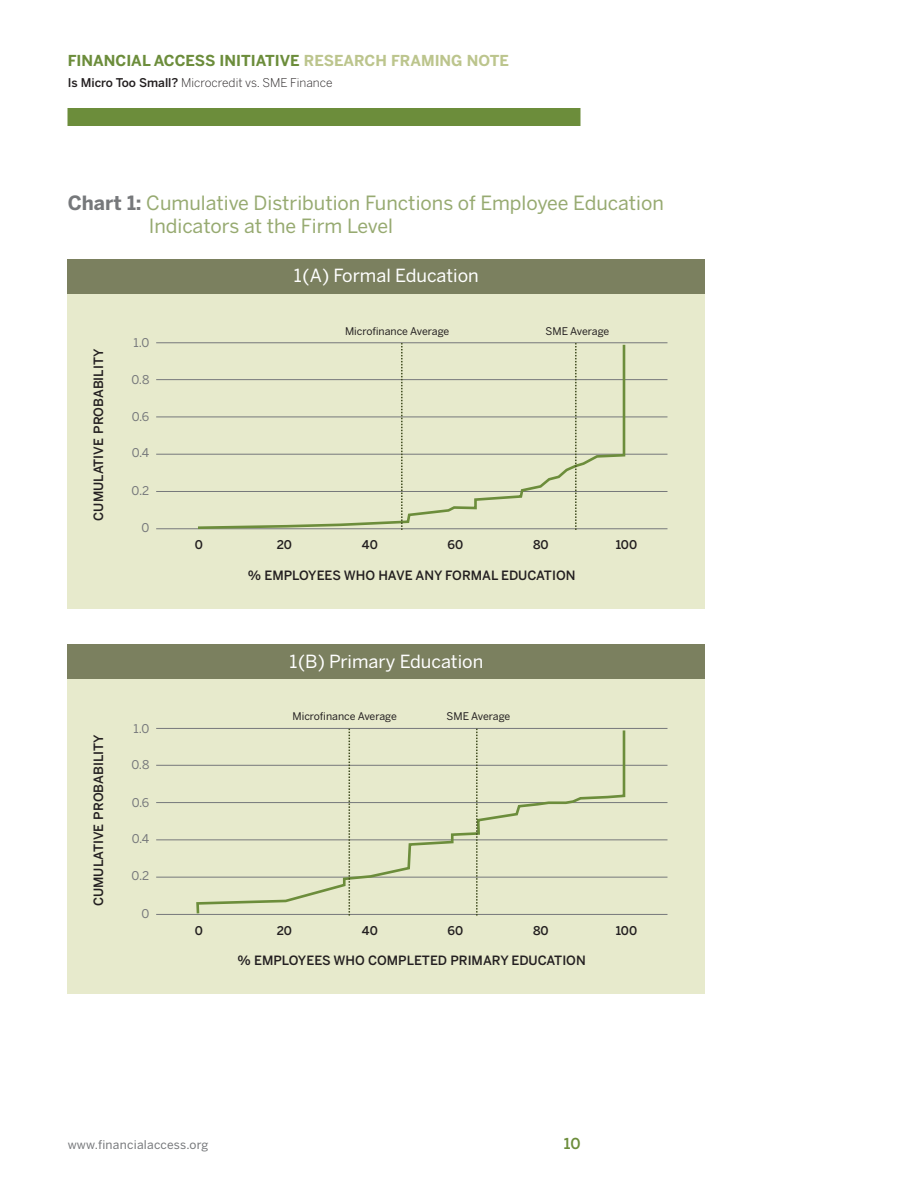
<style>
.page{position:relative;width:918px;height:1188px;background:#fff}
.page>*{position:absolute;margin:0;border:0;box-sizing:border-box;transform-origin:0 0}
.GFX_Title{font:19.5px/22.5px "Benton Sans";color:#97aa71}
.t1{font:18px "Benton Sans";color:#fff}
.t2{font:700 15px "Benton Sans";color:#6c8d3b}
.t3{font:500 15px "Benton Sans";color:#6c8d3b}
.t4{font:500 12.75px "Benton Sans";color:#231f20}
.t5{font:12px "Benton Sans";letter-spacing:.02em;color:#76787b}
.t6{font:300 12px "Benton Sans";color:#231f20}
.t7{font:500 12px "Benton Sans";color:#231f20}
.t8{font:10.5px "Benton Sans";color:#231f20}
.s1{color:#bcc58d}
.s2{font-weight:500}
.s3{font-weight:700;color:#76787b}
</style>
<div class="page">
<div style="left:68px;top:108px;width:512px;height:18px;background:#6c8d3b"></div>
<div style="left:68px;top:261px;width:637px;height:347px;background:#e7eacc"></div>
<hr style="left:156px;top:528px;width:512px;height:1px;background:#76787b">
<hr style="left:156px;top:491px;width:512px;height:1px;background:#76787b">
<hr style="left:156px;top:454px;width:512px;height:1px;background:#76787b">
<hr style="left:156px;top:417px;width:512px;height:1px;background:#76787b">
<hr style="left:156px;top:379px;width:512px;height:1px;background:#76787b">
<hr style="left:156px;top:342px;width:512px;height:1px;background:#76787b">
<svg style="left:195px;top:342px;width:432px;height:188px"></svg>
<svg style="left:401px;top:343px;width:2px;height:187px"></svg>
<svg style="left:575px;top:343px;width:2px;height:187px"></svg>
<div style="left:68px;top:259px;width:637px;height:35px;background:#7b805f"></div>
<div style="left:68px;top:646px;width:637px;height:348px;background:#e7eacc"></div>
<hr style="left:156px;top:914px;width:512px;height:1px;background:#76787b">
<hr style="left:156px;top:877px;width:512px;height:1px;background:#76787b">
<hr style="left:156px;top:839px;width:512px;height:1px;background:#76787b">
<hr style="left:156px;top:802px;width:512px;height:1px;background:#76787b">
<hr style="left:156px;top:765px;width:512px;height:1px;background:#76787b">
<hr style="left:156px;top:728px;width:512px;height:1px;background:#76787b">
<svg style="left:195px;top:728px;width:432px;height:188px"></svg>
<svg style="left:349px;top:729px;width:1px;height:187px"></svg>
<svg style="left:476px;top:729px;width:2px;height:187px"></svg>
<div style="left:68px;top:644px;width:637px;height:35px;background:#7b805f"></div>
<p class="t2" style="left:68px;top:51px;width:443px">FINANCIAL ACCESS INITIATIVE <span class="s1">RESEARCH FRAMING NOTE</span></p>
<p class="t6" style="left:68px;top:75px;width:266px"><span class="s2">Is Micro Too Small?</span> Microcredit vs. SME Finance</p>
<p class="GFX_Title" style="left:149px;top:192px;width:517px;text-indent:-81px"><span class="s3">Chart 1:</span> Cumulative Distribution Functions of Employee Education<br>Indicators at the Firm Level</p>
<p class="t4" style="left:91px;top:521px;width:173px;rotate:-90deg">CUMULATIVE PROBABILITY</p>
<p class="t5" style="left:133px;top:335px;width:17px">1.0</p>
<p class="t5" style="left:132px;top:372px;width:19px">0.8</p>
<p class="t5" style="left:132px;top:410px;width:19px">0.6</p>
<p class="t5" style="left:132px;top:446px;width:19px">0.4</p>
<p class="t5" style="left:132px;top:483px;width:19px">0.2</p>
<p class="t5" style="left:141px;top:521px;width:9px">0</p>
<p class="t4" style="left:91px;top:906px;width:173px;rotate:-90deg">CUMULATIVE PROBABILITY</p>
<p class="t5" style="left:133px;top:721px;width:17px">1.0</p>
<p class="t5" style="left:132px;top:758px;width:19px">0.8</p>
<p class="t5" style="left:132px;top:795px;width:19px">0.6</p>
<p class="t5" style="left:132px;top:831px;width:19px">0.4</p>
<p class="t5" style="left:132px;top:869px;width:19px">0.2</p>
<p class="t5" style="left:141px;top:906px;width:9px">0</p>
<p class="t1" style="left:294px;top:265px;width:186px">1(A) Formal Education</p>
<p class="t8" style="left:345px;top:325px;width:106px">Microfinance Average</p>
<p class="t8" style="left:546px;top:325px;width:65px">SME Average</p>
<p class="t7" style="left:195px;top:538px;width:10px">0</p>
<p class="t7" style="left:277px;top:538px;width:17px">20</p>
<p class="t7" style="left:362px;top:538px;width:17px">40</p>
<p class="t7" style="left:448px;top:538px;width:17px">60</p>
<p class="t7" style="left:533px;top:538px;width:17px">80</p>
<p class="t7" style="left:616px;top:538px;width:23px">100</p>
<p class="t4" style="left:248px;top:568px;width:329px">% EMPLOYEES WHO HAVE ANY FORMAL EDUCATION</p>
<p class="t1" style="left:289px;top:651px;width:196px">1(B) Primary Education</p>
<p class="t8" style="left:292px;top:710px;width:106px">Microfinance Average</p>
<p class="t8" style="left:447px;top:710px;width:65px">SME Average</p>
<p class="t7" style="left:195px;top:923px;width:10px">0</p>
<p class="t7" style="left:277px;top:923px;width:17px">20</p>
<p class="t7" style="left:362px;top:923px;width:17px">40</p>
<p class="t7" style="left:448px;top:923px;width:17px">60</p>
<p class="t7" style="left:533px;top:923px;width:17px">80</p>
<p class="t7" style="left:616px;top:923px;width:23px">100</p>
<p class="t4" style="left:238px;top:953px;width:350px">% EMPLOYEES WHO COMPLETED PRIMARY EDUCATION</p>
<p class="t5" style="left:68px;top:1137px;width:142px">www.financialaccess.org</p>
<p class="t3" style="left:564px;top:1134px;width:18px">10</p>
</div>
